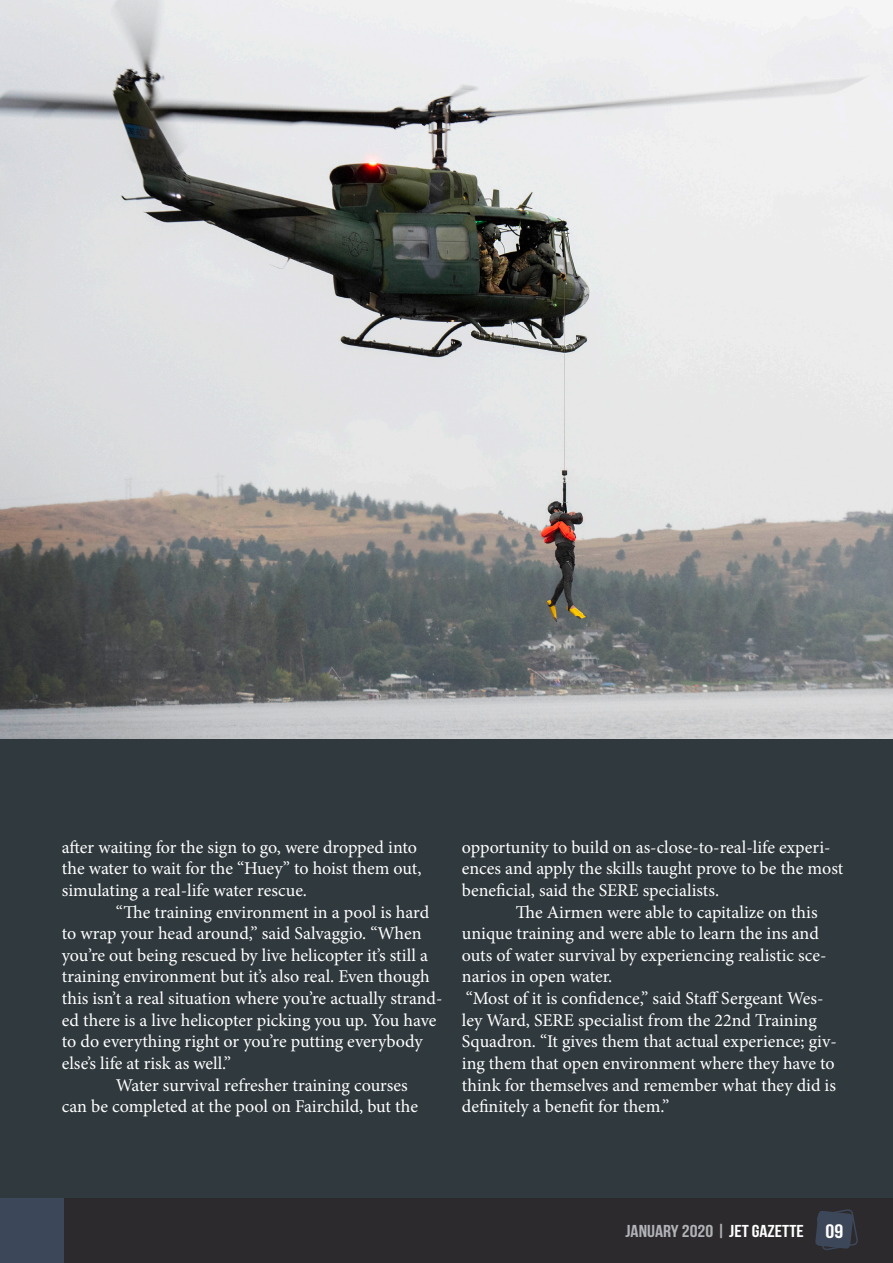
<style>
.page{position:relative;width:893px;height:1263px;background:#fff}
.page>*{position:absolute;margin:0;border:0;box-sizing:border-box;transform-origin:0 0}
.t1{font:19.5px "Bebas Neue";color:#fff;scale:1.15 1}
.t2{font:18px/21.6px "Minion Pro";color:#fff}
.t3{font:17.25px "Bebas Neue";color:#b2b3b7;scale:1.15 1}
.s1{color:#fff}
</style>
<div class="page">
<div style="left:0;top:616px;width:893px;height:608px;background:#30393e"></div>
<div style="left:0;top:1199px;width:893px;height:64px;background:#2c2a2c"></div>
<div style="left:0;top:1199px;width:64px;height:64px;background:#3c4759"></div>
<svg style="left:815px;top:1209px;width:43px;height:41px"></svg>
<img style="left:0;top:0;width:893px;height:738px">
<p class="t2" style="left:62px;top:836px;width:361px">after waiting for the sign to go, were dropped into the water to wait for the “Huey” to hoist them out, simulating a real-life water rescue.</p>
<p class="t2" style="left:62px;top:901px;width:382px;text-indent:54px">“The training environment in a pool is hard to wrap your head around,” said Salvaggio. “When you’re out being rescued by live helicopter it’s still a training environment but it’s also real. Even though this isn’t a real situation where you’re actually strand&shy;ed there is a live helicopter picking you up. You have to do everything right or you’re putting everybody else’s life at risk as well.”</p>
<p class="t2" style="left:62px;top:1074px;width:358px;text-indent:54px">Water survival refresher training courses can be completed at the pool on Fairchild, but the</p>
<p class="t2" style="left:462px;top:836px;width:383px">opportunity to build on as-close-to-real-life experi&shy;ences and apply the skills taught prove to be the most beneficial, said the SERE specialists.</p>
<p class="t2" style="left:462px;top:901px;width:366px;text-indent:54px">The Airmen were able to capitalize on this unique training and were able to learn the ins and outs of water survival by experiencing realistic sce&shy;narios in open water.</p>
<p class="t2" style="left:462px;top:988px;width:376px">“Most of it is confidence,” said Staff Sergeant Wes&shy;ley Ward, SERE specialist from the 22nd Training Squadron. “It gives them that actual experience; giv&shy;ing them that open environment where they have to think for themselves and remember what they did is definitely a benefit for them.”</p>
<p class="t3" style="left:604px;top:1222px;width:172px">SEPTEMBER 2018| <span class="s1">JET GAZETTE</span></p>
<p class="t3" style="left:625px;top:1222px;width:156px">JANUARY 2020| <span class="s1">JET GAZETTE</span></p>
<p class="t1" style="left:834px;top:1220px;width:9px">9</p>
<p class="t1" style="left:828px;top:1220px;width:17px">05</p>
<p class="t1" style="left:837px;top:1220px;width:9px">7</p>
</div>
